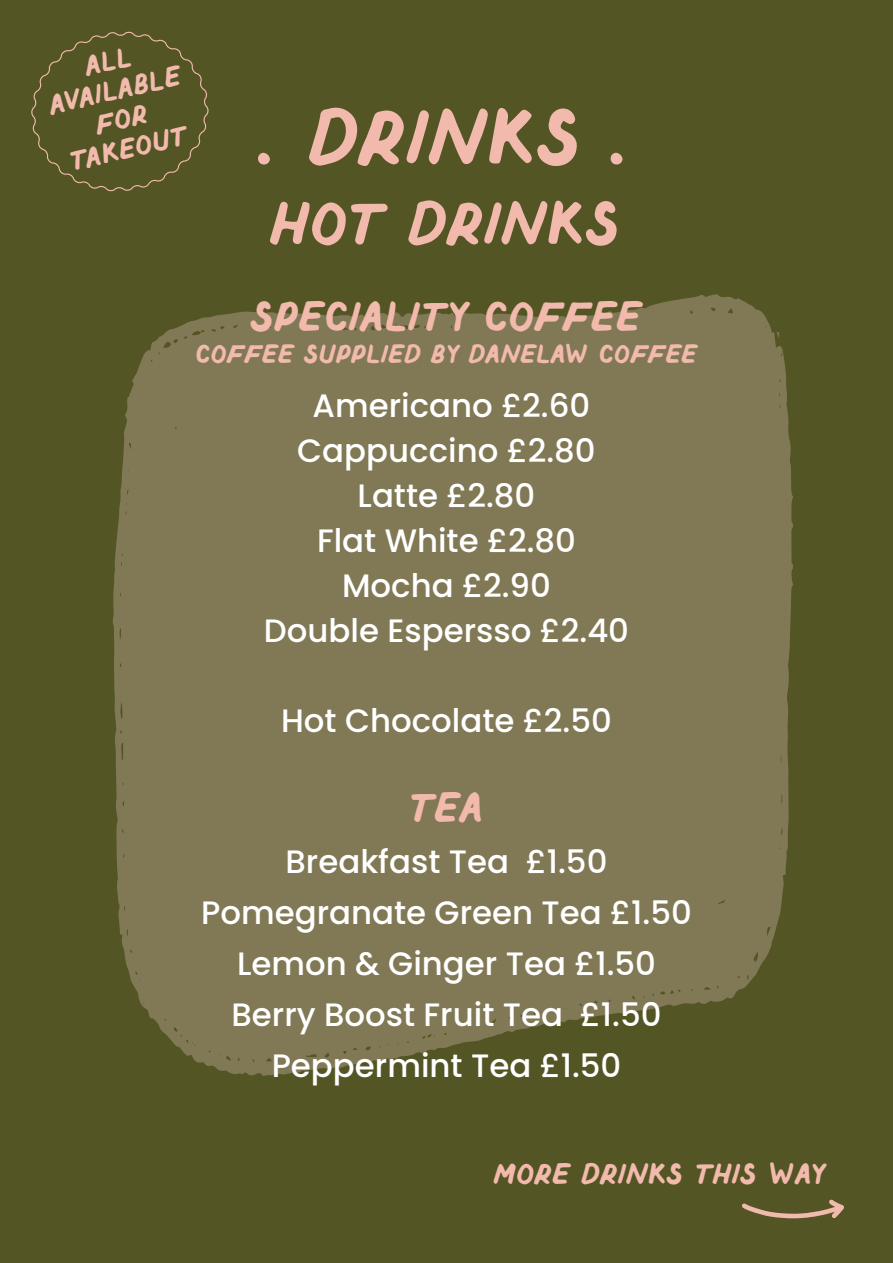
<style>
.page{position:relative;width:893px;height:1263px;background:#535525}
.page>*{position:absolute;margin:0;border:0;box-sizing:border-box;transform-origin:0 0}
.t1{font:81px "TAY Barro";color:#f2baac}
.t2{font:63px "TAY Barro";color:#f2baac}
.t3{font:43.2px "TAY Barro";color:#f2baad}
.t4{font:43.2px "TAY Barro";color:#f2baac}
.t5{font:500 32.4px/45px "Poppins";color:#fff;text-align:center}
.t6{font:30.3px "TAY Barro";color:#f2baac}
.t7{font:28.8px "TAY Barro";color:#f2baac}
.t8{font:27px "TAY Barro";color:#f2baad}
</style>
<div class="page">
<svg style="left:113px;top:294px;width:680px;height:782px;background:#7c7550"></svg>
<svg style="left:776px;top:332px;width:3px;height:6px"></svg>
<svg style="left:742px;top:1199px;width:102px;height:19px"></svg>
<svg style="left:31px;top:32px;width:178px;height:159px"></svg>
<p class="t7" style="left:46px;top:89px;width:136px;rotate:-13deg">AVAILABLE</p>
<p class="t7" style="left:66px;top:145px;width:122px;rotate:-13deg">TAKEOUT</p>
<p class="t1" style="left:259px;top:89px;width:374px">. DRINKS .</p>
<p class="t2" style="left:270px;top:186px;width:174px">HOT DRINKS</p>
<p class="t3" style="left:251px;top:290px;width:393px">SPECIALITY COFFEE</p>
<p class="t8" style="left:195px;top:338px;width:504px">COFFEE SUPPLIED BY DANELAW COFFEE</p>
<p class="t5" style="left:297px;top:383px;width:300px">Americano £2.60<br>Cappuccino £2.80</p>
<p class="t5" style="left:358px;top:473px;width:179px">Latte £2.80</p>
<p class="t5" style="left:317px;top:518px;width:260px">Flat White £2.80</p>
<p class="t5" style="left:342px;top:563px;width:210px">Mocha £2.90</p>
<p class="t5" style="left:264px;top:608px;width:367px">Double Espersso £2.40</p>
<p class="t5" style="left:281px;top:698px;width:332px">Hot Chocolate £2.50</p>
<p class="t4" style="left:408px;top:782px;width:78px">TEA</p>
<p class="t5" style="left:286px;top:839px;width:323px">Breakfast Tea £1.50</p>
<p class="t5" style="left:201px;top:890px;width:492px">Pomegranate Green Tea £1.50</p>
<p class="t5" style="left:237px;top:941px;width:420px">Lemon &amp; Ginger Tea £1.50</p>
<p class="t5" style="left:232px;top:992px;width:431px">Berry Boost Fruit Tea £1.50</p>
<p class="t5" style="left:272px;top:1043px;width:351px">Peppermint Tea £1.50</p>
<p class="t6" style="left:494px;top:1156px;width:333px">MORE DRINKS THIS WAY</p>
</div>
